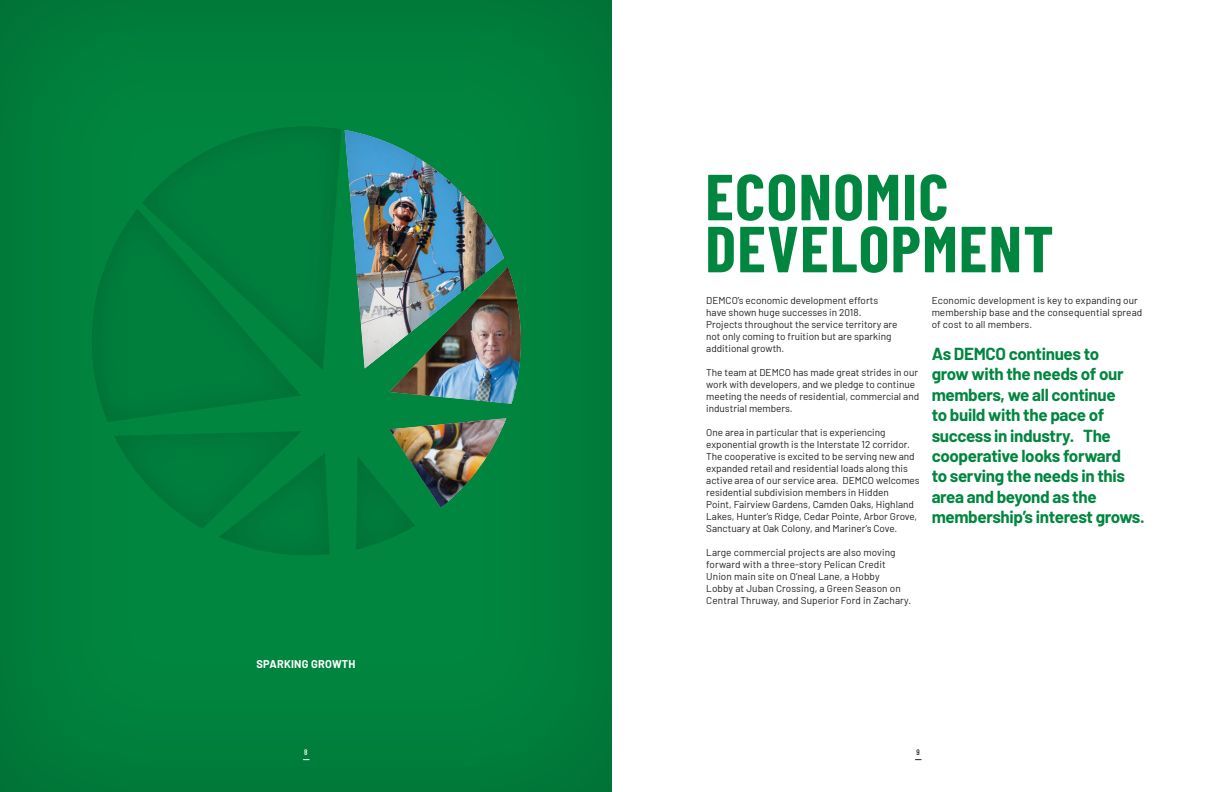
<style>
.page{position:relative;width:1224px;height:792px;background:#fff}
.page>*{position:absolute;margin:0;border:0;box-sizing:border-box;transform-origin:0 0}
.t1{font:700 65px "Barlow Condensed";letter-spacing:.02em;color:#00863f}
.t2{font:700 17px/20.4px "Barlow";letter-spacing:-.02em;color:#00863f}
.t3{font:700 11px "Barlow";letter-spacing:.02em;color:#fff}
.t4{font:10px/12px "Barlow";color:#231f20}
.t5{font:500 8px "Barlow Condensed";color:#fff}
.t6{font:500 8px "Barlow Condensed";color:#231f20}
</style>
<div class="page">
<div style="left:0;top:0;width:622px;height:792px;background:#00803c"></div>
<div style="left:612px;top:0;width:612px;height:792px;background:#fff"></div>
<svg style="left:114px;top:431px;width:187px;height:97px"></svg>
<div style="left:218px;top:452px;width:112px;height:104px;background:#007c3b"></div>
<svg style="left:356px;top:458px;width:59px;height:91px"></svg>
<div style="left:388px;top:417px;width:119px;height:92px;background:#231f20;opacity:.15"></div>
<img style="left:389px;top:267px;width:132px;height:137px">
<div style="left:343px;top:129px;width:162px;height:241px;background:#231f20;opacity:.15"></div>
<p class="t1" style="left:705px;top:157px;width:245px">ECONOMIC</p>
<p class="t1" style="left:705px;top:209px;width:350px">DEVELOPMENT</p>
<p class="t3" style="left:257px;top:656px;width:100px">SPARKING GROWTH</p>
<p class="t4" style="left:706px;top:293px;width:174px">DEMCO’s economic development efforts</p>
<p class="t4" style="left:706px;top:305px;width:157px">have shown huge successes in 2018.</p>
<p class="t4" style="left:706px;top:317px;width:193px">Projects throughout the service territory are not only coming to fruition but are sparking additional growth.</p>
<p class="t4" style="left:706px;top:365px;width:214px">The team at DEMCO has made great strides in our work with developers, and we pledge to continue meeting the needs of residential, commercial and industrial members.</p>
<p class="t4" style="left:706px;top:425px;width:215px">One area in particular that is experiencing exponential growth is the Interstate 12 corridor.<br>The cooperative is excited to be serving new and expanded retail and residential loads along this active area of our service area. DEMCO welcomes residential subdivision members in Hidden<br>Point, Fairview Gardens, Camden Oaks, Highland Lakes, Hunter’s Ridge, Cedar Pointe, Arbor Grove, Sanctuary at Oak Colony, and Mariner’s Cove.</p>
<p class="t4" style="left:706px;top:545px;width:207px">Large commercial projects are also moving forward with a three-story Pelican Credit Union main site on O’neal Lane, a Hobby<br>Lobby at Juban Crossing, a Green Season on Central Thruway, and Superior Ford in Zachary.</p>
<p class="t4" style="left:932px;top:293px;width:212px">Economic development is key to expanding our membership base and the consequential spread of cost to all members.</p>
<p class="t2" style="left:932px;top:342px;width:214px">As DEMCO continues to<br>grow with the needs of our members, we all continue<br>to build with the pace of success in industry. The cooperative looks forward<br>to serving the needs in this area and beyond as the membership’s interest grows.</p>
<p class="t5" style="left:304px;top:747px;width:5px">8</p>
<p class="t6" style="left:916px;top:747px;width:5px">9</p>
</div>
